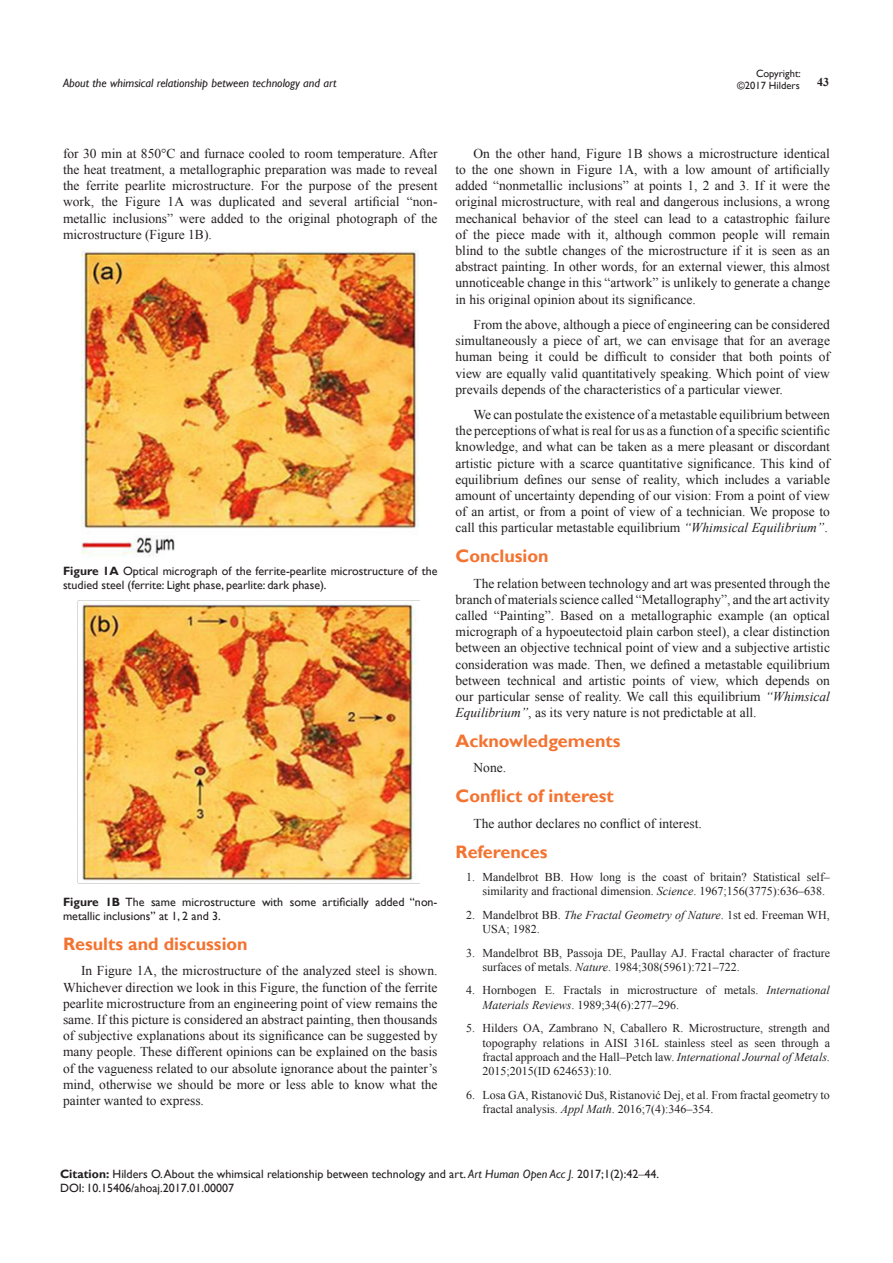
<style>
.page{position:relative;width:893px;height:1263px;background:#fff}
.page>*{position:absolute;margin:0;border:0;box-sizing:border-box;transform-origin:0 0}
.List_Paragraph{font:700 18px "Gill Sans";color:#f37331}
.t1{font:13.5px/16.2px "Times New Roman";color:#231f20;text-align:justify}
.t2{font:12px/14.4px "Times New Roman";color:#231f20}
.Citation{font:12px/14.4px "Gill Sans";color:#231f20}
.t3{font:italic 12px "Gill Sans";color:#231f20}
.t4{font:700 12px "Times New Roman";color:#231f20}
.t5{font:10.5px/12.6px "Gill Sans";color:#231f20;text-align:right}
.s1{font-weight:700}
.s2{font-style:italic}
.s3{font-family:"Times New Roman"}
</style>
<div class="page">
<img style="left:82px;top:250px;width:337px;height:307px">
<img style="left:77px;top:600px;width:343px;height:283px">
<p class="t5" style="left:737px;top:67px;width:65px">Copyright: ©2017 Hilders</p>
<p class="t3" style="left:63px;top:76px;width:275px">About the whimsical relationship between technology and art</p>
<p class="t4" style="left:817px;top:73px;width:13px">43</p>
<p class="t1" style="left:63px;top:145px;width:376px">for 30 min at 850°C and furnace cooled to room temperature. After the heat treatment, a metallographic preparation was made to reveal the ferrite pearlite microstructure. For the purpose of the present work, the Figure 1A was duplicated and several artificial “non&shy;metallic inclusions” were added to the original photograph of the microstructure (Figure 1B).</p>
<p class="Citation" style="left:63px;top:564px;width:376px"><span class="s1">Figure 1A</span> Optical micrograph of the ferrite-pearlite microstructure of the studied steel (ferrite: Light phase, pearlite: dark phase).</p>
<p class="Citation" style="left:63px;top:895px;width:376px"><span class="s1">Figure 1B</span> The same microstructure with some artificially added “non&shy;metallic inclusions” at 1, 2 and 3.</p>
<p class="List_Paragraph" style="left:63px;top:933px;width:186px">Results and discussion</p>
<p class="t1" style="left:63px;top:963px;width:376px;text-indent:18px">In Figure 1A, the microstructure of the analyzed steel is shown.<br>Whichever direction we look in this Figure, the function of the ferrite pearlite microstructure from an engineering point of view remains the same. If this picture is considered an abstract painting, then thousands of subjective explanations about its significance can be suggested by many people. These different opinions can be explained on the basis of the vagueness related to our absolute ignorance about the painter’s mind, otherwise we should be more or less able to know what the painter wanted to express.</p>
<p class="t1" style="left:455px;top:145px;width:376px;text-indent:18px">On the other hand, Figure 1B shows a microstructure identical to the one shown in Figure 1A, with a low amount of artificially added “nonmetallic inclusions” at points 1, 2 and 3. If it were the original microstructure, with real and dangerous inclusions, a wrong mechanical behavior of the steel can lead to a catastrophic failure of the piece made with it, although common people will remain blind to the subtle changes of the microstructure if it is seen as an abstract painting. In other words, for an external viewer, this almost unnoticeable change in this “artwork” is unlikely to generate a change in his original opinion about its significance.</p>
<p class="t1" style="left:455px;top:316px;width:376px;text-indent:18px">From the above, although a piece of engineering can be considered simultaneously a piece of art, we can envisage that for an average human being it could be difficult to consider that both points of view are equally valid quantitatively speaking. Which point of view prevails depends of the characteristics of a particular viewer.</p>
<p class="t1" style="left:455px;top:406px;width:376px;text-indent:18px">We can postulate the existence of a metastable equilibrium between the perceptions of what is real for us as a function of a specific scientific knowledge, and what can be taken as a mere pleasant or discordant artistic picture with a scarce quantitative significance. This kind of equilibrium defines our sense of reality, which includes a variable amount of uncertainty depending of our vision: From a point of view of an artist, or from a point of view of a technician. We propose to call this particular metastable equilibrium <span class="s2">“Whimsical Equilibrium”</span>.</p>
<p class="List_Paragraph" style="left:455px;top:545px;width:95px">Conclusion</p>
<p class="t1" style="left:455px;top:575px;width:376px;text-indent:18px">The relation between technology and art was presented through the branch of materials science called “Metallography”, and the art activity called “Painting”. Based on a metallographic example (an optical micrograph of a hypoeutectoid plain carbon steel), a clear distinction between an objective technical point of view and a subjective artistic consideration was made. Then, we defined a metastable equilibrium between technical and artistic points of view, which depends on our particular sense of reality. We call this equilibrium <span class="s2">“Whimsical Equilibrium”</span>, as its very nature is not predictable at all.</p>
<p class="List_Paragraph" style="left:455px;top:730px;width:166px">Acknowledgements</p>
<p class="t1" style="left:473px;top:759px;width:34px">None.</p>
<p class="List_Paragraph" style="left:455px;top:785px;width:160px">Conflict of interest</p>
<p class="t1" style="left:473px;top:815px;width:230px">The author declares no conflict of interest.</p>
<p class="List_Paragraph" style="left:455px;top:841px;width:94px">References</p>
<p class="t2" style="left:482px;top:869px;width:349px;text-indent:-16px">1. Mandelbrot BB. How long is the coast of britain? Statistical self– similarity and fractional dimension. <span class="s2">Science</span>. 1967;156(3775):636–638.</p>
<p class="t2" style="left:482px;top:907px;width:349px;text-indent:-16px">2. Mandelbrot BB. <span class="s2">The Fractal Geometry of Nature</span>. 1st ed. Freeman WH,<br>USA; 1982.</p>
<p class="t2" style="left:482px;top:945px;width:349px;text-indent:-16px">3. Mandelbrot BB, Passoja DE, Paullay AJ. Fractal character of fracture surfaces of metals. <span class="s2">Nature</span>. 1984;308(5961):721–722.</p>
<p class="t2" style="left:482px;top:983px;width:349px;text-indent:-16px">4. Hornbogen E. Fractals in microstructure of metals. <span class="s2">International<br>Materials Reviews</span>. 1989;34(6):277–296.</p>
<p class="t2" style="left:482px;top:1021px;width:349px;text-align:justify;text-indent:-16px">5. Hilders OA, Zambrano N, Caballero R. Microstructure, strength and topography relations in AISI 316L stainless steel as seen through a fractal approach and the Hall–Petch law. <span class="s2">International Journal of Metals</span>.<br>2015;2015(ID 624653):10.</p>
<p class="t2" style="left:482px;top:1087px;width:349px;text-indent:-16px">6. Losa GA, Ristanović Duš, Ristanović Dej, et al. From fractal geometry to fractal analysis. <span class="s2">Appl Math</span>. 2016;7(4):346–354.</p>
<p class="Citation" style="left:60px;top:1167px;width:600px"><span class="s1">Citation:</span> Hilders O. About the whimsical relationship between technology and art. <span class="s2">Art Human Open Acc J.</span> 2017;1(2):42<span class="s3">‒</span>44.</p>
<p class="Citation" style="left:60px;top:1181px;width:176px">DOI: 10.15406/ahoaj.2017.01.00007</p>
</div>
